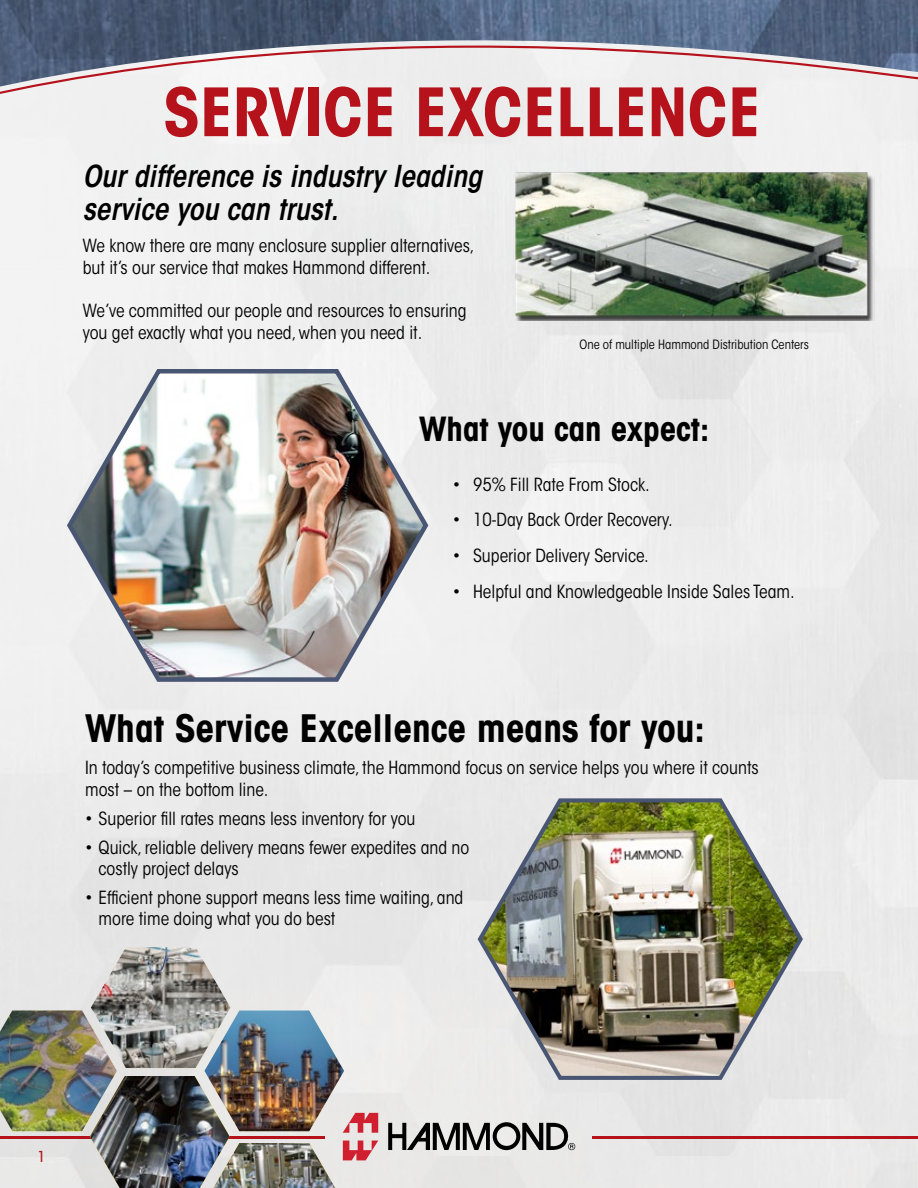
<style>
.page{position:relative;width:918px;height:1188px;background:#fff}
.page>*{position:absolute;margin:0;border:0;box-sizing:border-box;transform-origin:0 0}
.t1{font:700 condensed 65.85px "ITC Avant Garde Std";color:#b5121b}
.t2{font:700 condensed 37.5px "ITC Avant Garde Std";color:#000}
.t3{font:700 condensed 33px "ITC Avant Garde Std";color:#000}
.t4{font:italic 600 condensed 30px/33px "ITC Avant Garde Std";color:#000}
.t5{font:condensed 18px/21.6px "ITC Avant Garde Std";color:#000}
.t6{font:500 condensed 15px "ITC Avant Garde Std";color:#b5121b}
.t7{font:condensed 12.75px "ITC Avant Garde Std";color:#000}
</style>
<div class="page">
<div style="left:0;top:159px;width:918px;height:1029px;background:#ebebeb"></div>
<div style="left:0;top:153px;width:918px;height:6px;background:#efefef"></div>
<img style="left:0;top:0;width:918px;height:153px">
<svg style="left:388px;top:1122px;width:187px;height:28px;background:#858584"></svg>
<hr style="left:593px;top:1136px;width:325px;height:3px;background:#b5121b">
<img style="left:0;top:947px;width:378px;height:241px">
<img style="left:91px;top:947px;width:140px;height:121px">
<img style="left:64px;top:365px;width:367px;height:319px">
<img style="left:516px;top:171px;width:359px;height:150px">
<img style="left:475px;top:795px;width:330px;height:287px">
<h1 class="t1" style="left:163px;top:70px;width:599px">SERVICE EXCELLENCE</h1>
<h3 class="t4" style="left:83px;top:160px;width:401px">Our difference is industry leading service you can trust.</h3>
<p class="t5" style="left:83px;top:235px;width:393px">We know there are many enclosure supplier alternatives, but it’s our service that makes Hammond different.</p>
<p class="t5" style="left:83px;top:300px;width:385px">We’ve committed our people and resources to ensuring you get exactly what you need, when you need it.</p>
<p class="t7" style="left:580px;top:336px;width:231px">One of multiple Hammond Distribution Centers</p>
<h3 class="t3" style="left:419px;top:408px;width:292px">What you can expect:</h3>
<p class="t5" style="left:453px;top:473px;width:198px">• 95% Fill Rate From Stock.</p>
<p class="t5" style="left:453px;top:509px;width:222px">• 10-Day Back Order Recovery.</p>
<p class="t5" style="left:453px;top:545px;width:198px">• Superior Delivery Service.</p>
<p class="t5" style="left:453px;top:581px;width:344px">• Helpful and Knowledgeable Inside Sales Team.</p>
<h2 class="t2" style="left:85px;top:704px;width:621px">What Service Excellence means for you:</h2>
<p class="t5" style="left:85px;top:757px;width:675px">In today’s competitive business climate, the Hammond focus on service helps you where it counts most – on the bottom line.</p>
<p class="t5" style="left:85px;top:808px;width:332px">• Superior fill rates means less inventory for you</p>
<p class="t5" style="left:99px;top:836px;width:372px;text-indent:-14px">• Quick, reliable delivery means fewer expedites and no costly project delays</p>
<p class="t5" style="left:99px;top:886px;width:366px;text-indent:-14px">• Efficient phone support means less time waiting, and more time doing what you do best</p>
<p class="t6" style="left:38px;top:1147px;width:9px">1</p>
</div>
